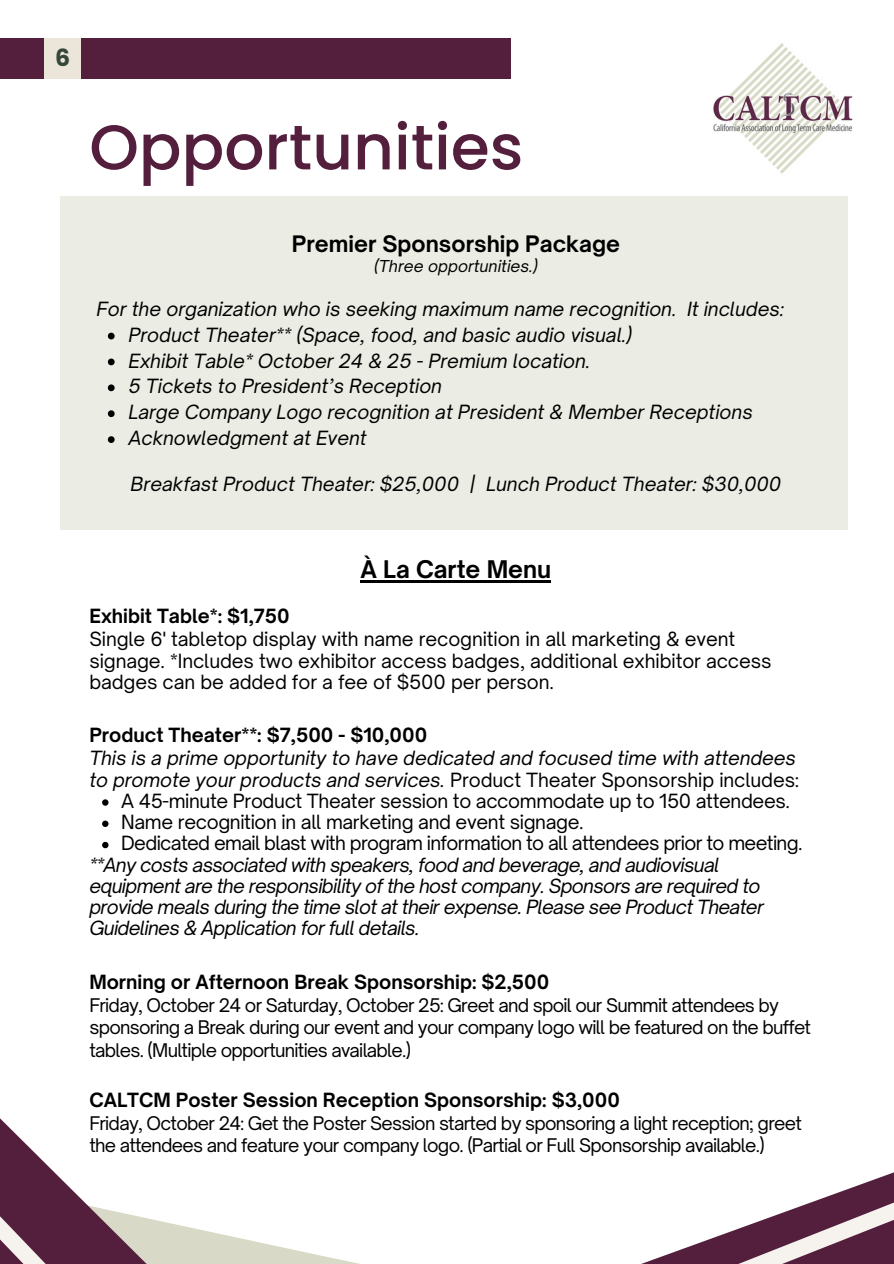
<style>
.page{position:relative;width:894px;height:1264px;background:#fff}
.page>*{position:absolute;margin:0;border:0;box-sizing:border-box;transform-origin:0 0}
.t1{font:500 63px "Poppins";color:#541e3d}
.t2{font:700 23.7px "Poppins";color:#354739}
.t3{font:700 23.25px "Open Sauce One";color:#000}
.t4{font:700 21.75px "Open Sauce One";color:#000}
.t5{font:italic 18.75px/21.3px "Open Sauce One";color:#000}
.t6{font:18.75px/21.3px "Open Sauce One";letter-spacing:-.02em;color:#000}
.t7{font:italic 18.75px/21.3px "Open Sauce One";letter-spacing:-.035em;color:#000}
.t8{font:700 18.75px "Open Sauce One";color:#000}
.t9{font:18px/22.4px "Open Sauce One";letter-spacing:-.04em;color:#000}
.t10{font:italic 15.75px "Open Sauce One";color:#000}
.s1{font-style:normal}
</style>
<div class="page">
<hr style="left:360px;top:580px;width:191px;height:2px;background:#000">
<svg style="left:102px;top:799px;width:6px;height:6px"></svg>
<svg style="left:102px;top:820px;width:6px;height:7px"></svg>
<svg style="left:102px;top:841px;width:6px;height:7px"></svg>
<div style="left:60px;top:196px;width:787px;height:334px;background:#ebece3"></div>
<svg style="left:108px;top:333px;width:7px;height:6px"></svg>
<svg style="left:108px;top:358px;width:7px;height:7px"></svg>
<svg style="left:108px;top:384px;width:7px;height:7px"></svg>
<svg style="left:108px;top:410px;width:7px;height:7px"></svg>
<svg style="left:108px;top:436px;width:7px;height:7px"></svg>
<div style="left:0;top:39px;width:510px;height:40px;background:#541e3d"></div>
<div style="left:45px;top:39px;width:36px;height:40px;background:#ebe5da"></div>
<img style="left:713px;top:43px;width:140px;height:131px">
<svg style="left:262px;top:1243px;width:93px;height:20px"></svg>
<svg style="left:0;top:1118px;width:262px;height:145px"></svg>
<svg style="left:644px;top:1172px;width:249px;height:91px"></svg>
<p class="t2" style="left:55px;top:41px;width:17px">6</p>
<p class="t1" style="left:89px;top:103px;width:435px">Opportunities</p>
<p class="t4" style="left:292px;top:230px;width:329px">Premier Sponsorship Package</p>
<p class="t10" style="left:374px;top:256px;width:165px">(Three opportunities.)</p>
<p class="t5" style="left:97px;top:298px;width:688px">For the organization who is seeking maximum name recognition. It includes:</p>
<p class="t5" style="left:128px;top:324px;width:505px">Product Theater** (Space, food, and basic audio visual.)</p>
<p class="t5" style="left:128px;top:350px;width:463px">Exhibit Table* October 24 &amp; 25 - Premium location.</p>
<p class="t5" style="left:128px;top:375px;width:315px">5 Tickets to President’s Reception</p>
<p class="t5" style="left:128px;top:401px;width:625px">Large Company Logo recognition at President &amp; Member Receptions</p>
<p class="t5" style="left:128px;top:427px;width:239px">Acknowledgment at Event</p>
<p class="t5" style="left:131px;top:473px;width:652px">Breakfast Product Theater: $25,000 | Lunch Product Theater: $30,000</p>
<p class="t3" style="left:360px;top:555px;width:192px">À La Carte Menu</p>
<h1 class="t8" style="left:89px;top:604px;width:202px">Exhibit Table*: $1,750</h1>
<h3 class="t6" style="left:89px;top:628px;width:683px">Single 6' tabletop display with name recognition in all marketing &amp; event signage. *Includes two exhibitor access badges, additional exhibitor access badges can be added for a fee of $500 per person.</h3>
<p class="t8" style="left:89px;top:723px;width:339px">Product Theater**: $7,500 - $10,000</p>
<p class="t5" style="left:89px;top:747px;width:710px">This is a prime opportunity to have dedicated and focused time with attendees to promote your products and services. <span class="s1">Product Theater Sponsorship includes:</span></p>
<p class="t6" style="left:121px;top:790px;width:670px">A 45-minute Product Theater session to accommodate up to 150 attendees.</p>
<p class="t6" style="left:121px;top:811px;width:464px">Name recognition in all marketing and event signage.</p>
<p class="t6" style="left:121px;top:832px;width:682px">Dedicated email blast with program information to all attendees prior to meeting.</p>
<p class="t7" style="left:89px;top:853px;width:675px">**Any costs associated with speakers, food and beverage, and audiovisual equipment are the responsibility of the host company. Sponsors are required to provide meals during the time slot at their expense. Please see Product Theater Guidelines &amp; Application for full details.</p>
<p class="t8" style="left:89px;top:969px;width:461px">Morning or Afternoon Break Sponsorship: $2,500</p>
<h2 class="t9" style="left:89px;top:993px;width:723px">Friday, October 24 or Saturday, October 25: Greet and spoil our Summit attendees by sponsoring a Break during our event and your company logo will be featured on the buffet tables. (Multiple opportunities available.)</h2>
<p class="t8" style="left:89px;top:1087px;width:532px">CALTCM Poster Session Reception Sponsorship: $3,000</p>
<p class="t9" style="left:89px;top:1111px;width:713px">Friday, October 24: Get the Poster Session started by sponsoring a light reception; greet the attendees and feature your company logo. (Partial or Full Sponsorship available.)</p>
</div>
